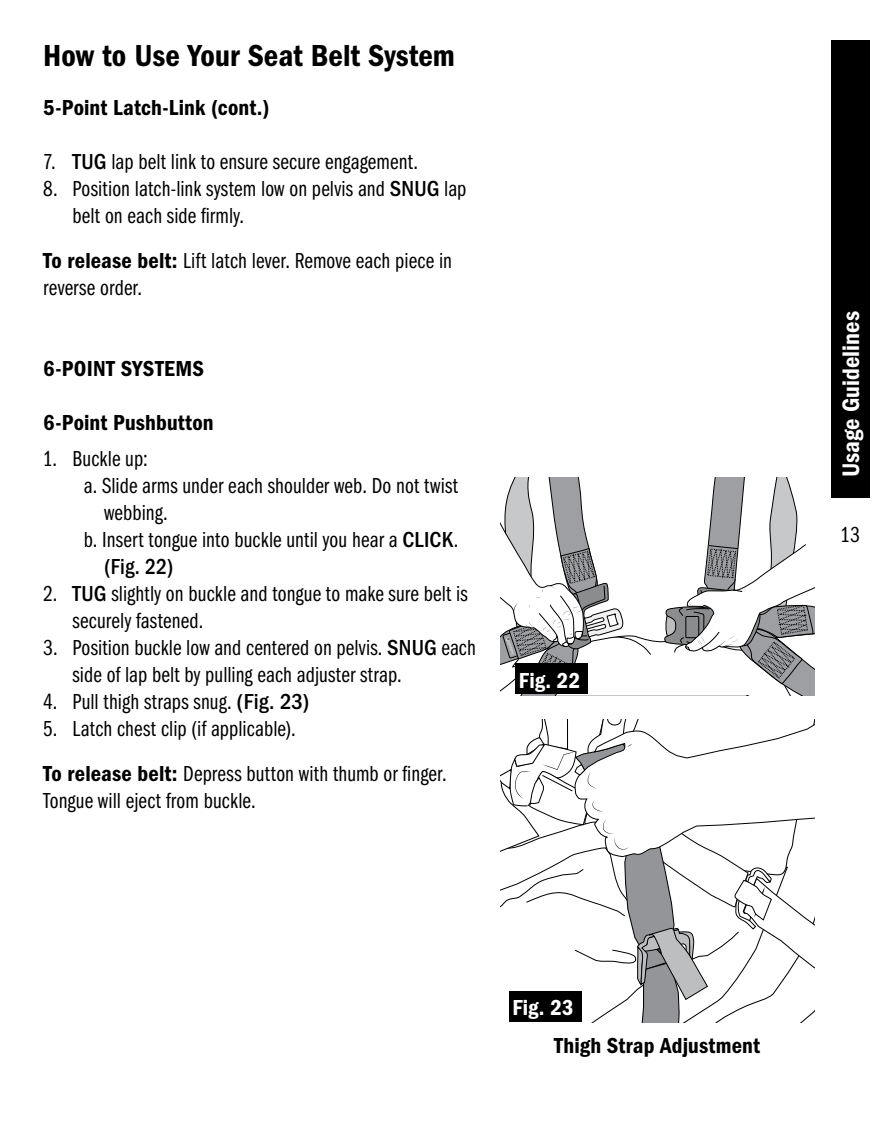
<style>
.page{position:relative;width:891px;height:1134px;background:#fff}
.page>*{position:absolute;margin:0;border:0;box-sizing:border-box;transform-origin:0 0}
.t1{font:600 condensed 31.5px "Franklin Gothic";color:#000}
.t2{font:600 condensed 24.75px "Franklin Gothic";color:#fff}
.t3{font:22.5px/27px "ITC Franklin Gothic Std Bk Cp";letter-spacing:.005em;color:#000}
.t4{font:600 condensed 22.5px "Franklin Gothic";letter-spacing:.01em;color:#000}
.t5{font:600 condensed 22.5px "Franklin Gothic";letter-spacing:.01em;color:#fff}
.t6{font:500 condensed 22.5px "ITC Franklin Gothic Std";color:#000;scale:.95 1}
.s1{font-family:"ITC Franklin Gothic Std";font-weight:500;font-stretch:condensed}
.s2{font-family:"Franklin Gothic";font-weight:600;font-stretch:condensed}
</style>
<div class="page">
<div style="left:831px;top:40px;width:39px;height:458px;background:#000"></div>
<svg style="left:664px;top:477px;width:150px;height:218px"></svg>
<svg style="left:500px;top:477px;width:151px;height:218px"></svg>
<div style="left:515px;top:664px;width:73px;height:30px;background:#000"></div>
<svg style="left:500px;top:719px;width:314px;height:303px"></svg>
<div style="left:509px;top:991px;width:72px;height:30px;background:#000"></div>
<h1 class="t1" style="left:43px;top:37px;width:413px">How to Use Your Seat Belt System</h1>
<p class="t4" style="left:43px;top:95px;width:228px">5-Point Latch-Link (cont.)</p>
<p class="t3" style="left:43px;top:149px;width:376px">7. <span class="s1">TUG</span> lap belt link to ensure secure engagement.</p>
<p class="t3" style="left:73px;top:176px;width:395px;text-indent:-29px">8. Position latch-link system low on pelvis and <span class="s1">SNUG</span> lap belt on each side firmly.</p>
<p class="t3" style="left:43px;top:248px;width:410px"><span class="s2">To release belt:</span> Lift latch lever. Remove each piece in reverse order.</p>
<p class="t4" style="left:43px;top:356px;width:162px">6-POINT SYSTEMS</p>
<p class="t4" style="left:43px;top:410px;width:172px">6-Point Pushbutton</p>
<p class="t3" style="left:43px;top:446px;width:106px">1. Buckle up:</p>
<p class="t3" style="left:84px;top:473px;width:376px">a. Slide arms under each shoulder web. Do not twist</p>
<p class="t3" style="left:104px;top:500px;width:65px">webbing.</p>
<p class="t3" style="left:84px;top:527px;width:376px">b. Insert tongue into buckle until you hear a <span class="s1">CLICK</span>.</p>
<p class="t6" style="left:104px;top:554px;width:75px">(Fig. 22)</p>
<p class="t3" style="left:73px;top:581px;width:397px;text-indent:-29px">2. <span class="s1">TUG</span> slightly on buckle and tongue to make sure belt is securely fastened.</p>
<p class="t3" style="left:73px;top:635px;width:405px;text-indent:-29px">3. Position buckle low and centered on pelvis. <span class="s1">SNUG</span> each side of lap belt by pulling each adjuster strap.</p>
<p class="t3" style="left:43px;top:689px;width:268px">4. Pull thigh straps snug. <span class="s1">(Fig. 23)</span></p>
<p class="t3" style="left:43px;top:707px;width:405px;line-height:45px">5. Latch chest clip (if applicable).<br><span class="s2">To release belt:</span> Depress button with thumb or finger.</p>
<p class="t3" style="left:43px;top:788px;width:214px">Tongue will eject from buckle.</p>
<p class="t5" style="left:519px;top:667px;width:63px">Fig. 22</p>
<p class="t5" style="left:512px;top:995px;width:63px">Fig. 23</p>
<p class="t4" style="left:554px;top:1032px;width:207px">Thigh Strap Adjustment</p>
<p class="t2" style="left:837px;top:477px;width:168px;rotate:-90deg">Usage Guidelines</p>
<p class="t3" style="left:840px;top:521px;width:21px">13</p>
</div>
